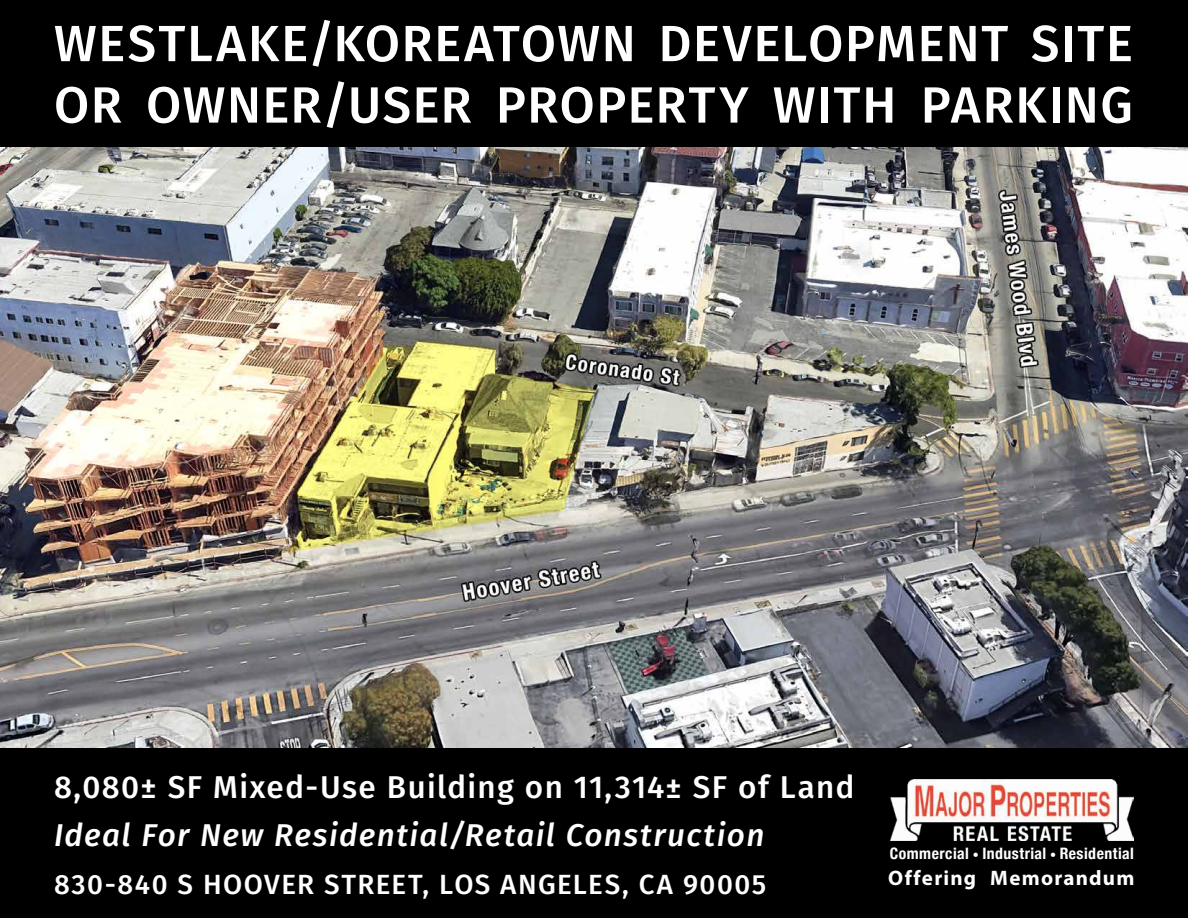
<style>
.page{position:relative;width:1188px;height:918px;background:#fff}
.page>*{position:absolute;margin:0;border:0;box-sizing:border-box;transform-origin:0 0}
.t1{font:500 51px/61.5px "Fira Sans";letter-spacing:.03em;color:#fff}
.t2{font:500 31.5px "Fira Sans";letter-spacing:.045em;color:#fff}
.t3{font:italic 500 31.5px "Fira Sans";letter-spacing:.045em;color:#fff}
.t4{font:500 27.75px "Fira Sans";letter-spacing:.055em;color:#fff}
.t5{font:700 21px "Myriad Pro";letter-spacing:.06em;color:#fff}
.t6{font:700 condensed 15.75px "Helvetica Neue";letter-spacing:.03em;color:#fff}
.s1{font-size:12px}
</style>
<div class="page">
<img style="left:0;top:147px;width:1188px;height:601px">
<div style="left:0;top:0;width:1188px;height:147px;background:#000"></div>
<div style="left:0;top:748px;width:1188px;height:170px;background:#000"></div>
<img style="left:890px;top:779px;width:244px;height:61px">
<p class="t1" style="left:54px;top:10px;width:1080px">WESTLAKE/KOREATOWN DEVELOPMENT SITE<br>OR OWNER/USER PROPERTY WITH PARKING</p>
<p class="t2" style="left:54px;top:762px;width:802px">8,080± SF Mixed-Use Building on 11,314± SF of Land</p>
<p class="t3" style="left:54px;top:810px;width:712px">Ideal For New Residential/Retail Construction</p>
<p class="t4" style="left:54px;top:862px;width:714px">830-840 S HOOVER STREET, LOS ANGELES, CA 90005</p>
<p class="t6" style="left:890px;top:840px;width:246px">Commercial <span class="s1">•</span> Industrial <span class="s1">•</span> Residential</p>
<p class="t5" style="left:888px;top:864px;width:248px">Offering Memorandum</p>
</div>
